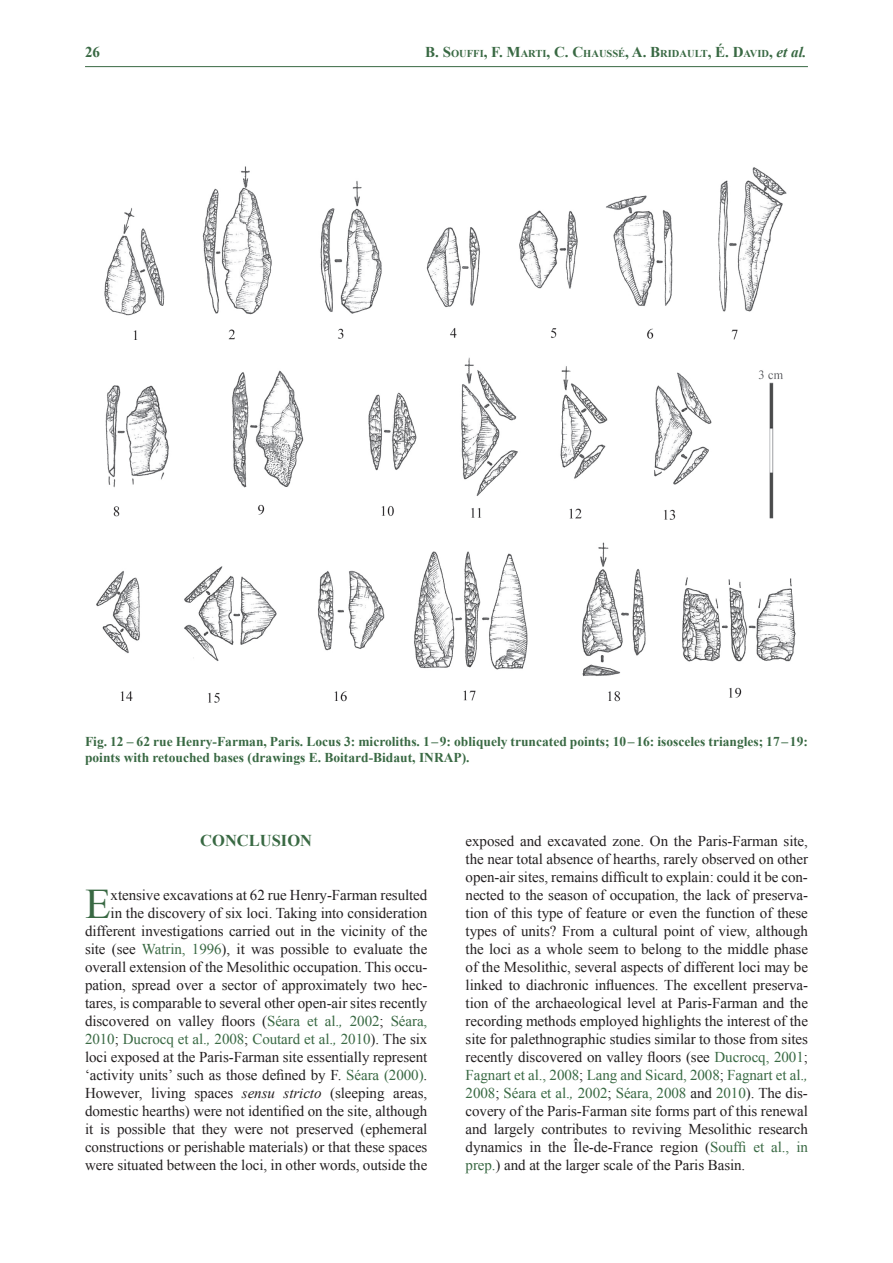
<style>
.page{position:relative;width:893px;height:1263px;background:#fff}
.page>*{position:absolute;margin:0;border:0;box-sizing:border-box;transform-origin:0 0}
.t1{font:42.15px "Times New Roman";color:#396943}
.t2{font:700 16.5px "Times New Roman";color:#396943}
.t3{font:15px/18px "Times New Roman";letter-spacing:-.005em;color:#231f20;text-align:right}
.t4{font:700 15px "Times New Roman";color:#396943}
.t5{font:700 13.5px/16.5px "Times New Roman";color:#396943}
.t6{font:700 10.5px "Times New Roman";color:#396943}
.s1{font-size:15px}
.s2{font-style:italic;font-size:15px}
.s3{color:#396943}
.s4{font-style:italic;color:#396943}
.s5{font-style:italic}
</style>
<div class="page">
<hr style="left:85px;top:66px;width:723px;height:1px;background:#396943">
<img style="left:96px;top:166px;width:700px;height:537px">
<p class="t4" style="left:85px;top:42px;width:16px">26</p>
<p class="t6" style="left:425px;top:46px;width:383px"><span class="s1">B.</span> <span class="s1">S</span>OUFFI<span class="s1">, F.</span> <span class="s1">M</span>ARTI<span class="s1">, C.</span> <span class="s1">C</span>HAUSSÉ<span class="s1">, A.</span> <span class="s1">B</span>RIDAULT<span class="s1">, É.</span> <span class="s1">D</span>AVID<span class="s1">,</span> <span class="s2">et al.</span></p>
<p class="t5" style="left:85px;top:733px;width:724px">Fig. 12 – 62 rue Henry-Farman, Paris. Locus 3: microliths. 1–9: obliquely truncated points; 10–16: isosceles triangles; 17 –19: points with retouched bases (drawings E. Boitard-Bidaut, INRAP).</p>
<p class="t2" style="left:200px;top:829px;width:113px">Conclusion</p>
<p class="t3" style="left:85px;top:886px;width:344px">xtensive excavations at 62 rue Henry-Farman resulted<br>in the discovery of six loci. Taking into consideration different investigations carried out in the vicinity of the site (see <span class="s3">Watrin, 1996</span>), it was possible to evaluate the overall extension of the Mesolithic occupation. This occu&shy;pation, spread over a sector of approximately two hec&shy;tares, is comparable to several other open-air sites recently discovered on valley floors (<span class="s3">Séara et al.</span><span class="s4">,</span> <span class="s3">2002</span>; <span class="s3">Séara, 2010</span>; <span class="s3">Ducrocq et al.</span><span class="s4">,</span> <span class="s3">2008</span>; <span class="s3">Coutard et al.</span><span class="s4">,</span> <span class="s3">2010</span>). The six loci exposed at the Paris-Farman site essentially represent ‘activity units’ such as those defined by F. <span class="s3">Séara (2000)</span>.<br>However, living spaces <span class="s5">sensu stricto</span> (sleeping areas, domestic hearths) were not identified on the site, although it is possible that they were not preserved (ephemeral constructions or perishable materials) or that these spaces were situated between the loci, in other words, outside the</p>
<p class="t1" style="left:85px;top:876px;width:27px">E</p>
<p class="t3" style="left:466px;top:832px;width:344px;text-align:justify">exposed and excavated zone. On the Paris-Farman site, the near total absence of hearths, rarely observed on other open-air sites, remains difficult to explain: could it be con&shy;nected to the season of occupation, the lack of preserva&shy;tion of this type of feature or even the function of these types of units? From a cultural point of view, although the loci as a whole seem to belong to the middle phase of the Mesolithic, several aspects of different loci may be linked to diachronic influences. The excellent preserva&shy;tion of the archaeological level at Paris-Farman and the recording methods employed highlights the interest of the site for palethnographic studies similar to those from sites recently discovered on valley floors (see <span class="s3">Ducrocq, 2001</span>; <span class="s3">Fagnart et al., 2008</span>; <span class="s3">Lang and Sicard, 2008</span>; <span class="s3">Fagnart et al.</span><span class="s4">, </span><span class="s3">2008</span>; <span class="s3">Séara et al.</span><span class="s4">,</span> <span class="s3">2002</span>; <span class="s3">Séara, 2008</span> and <span class="s3">2010</span>). The dis&shy;covery of the Paris-Farman site forms part of this renewal and largely contributes to reviving Mesolithic research dynamics in the Île-de-France region (<span class="s3">Souffi et al., in prep.</span>) and at the larger scale of the Paris Basin.</p>
</div>
